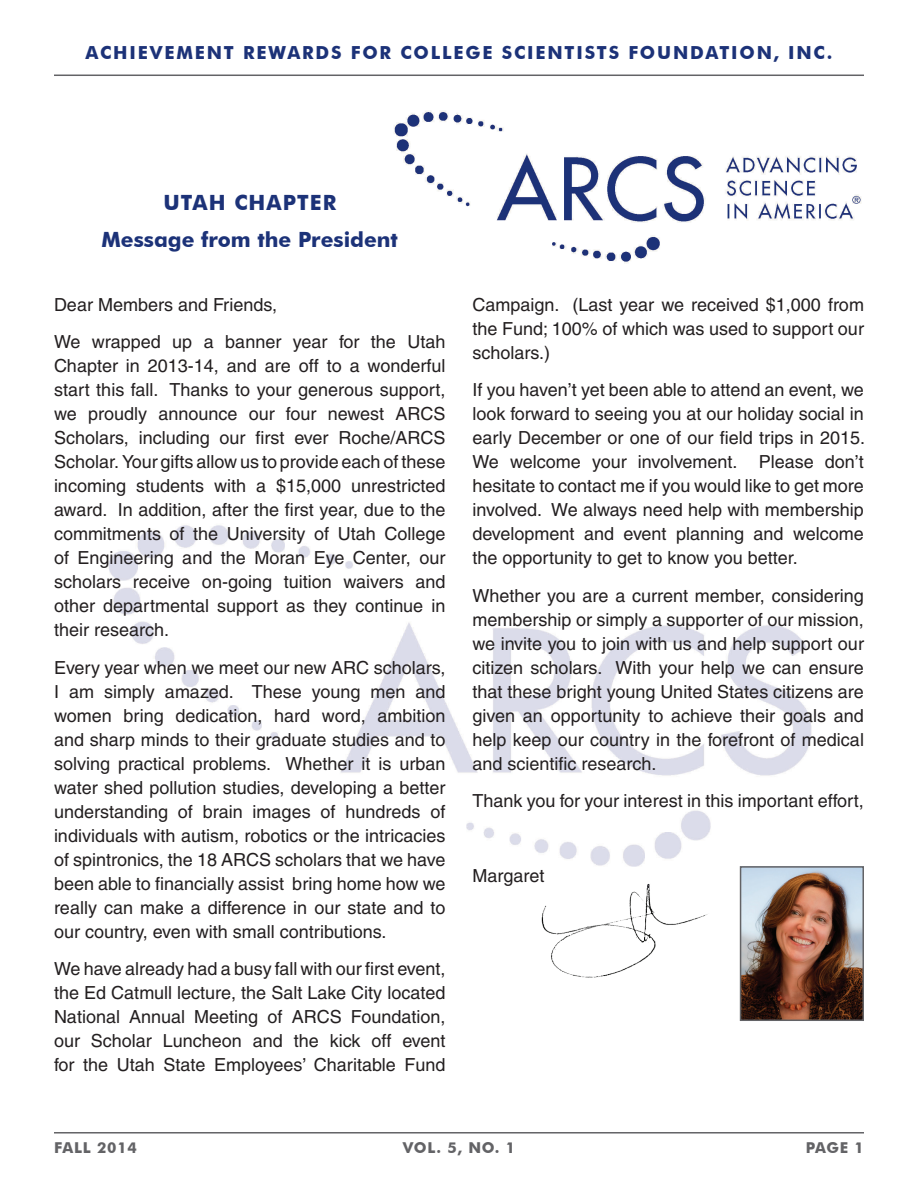
<style>
.page{position:relative;width:918px;height:1188px;background:#fff}
.page>*{position:absolute;margin:0;border:0;box-sizing:border-box;transform-origin:0 0}
.t1{font:700 21px/37.3px "Futura BT";color:#1c3278;text-align:center}
.t2{font:18px/24px "Helvetica CE";color:#231f20;text-align:justify}
.t3{font:700 18px "Futura BT";letter-spacing:.1em;color:#1c3278}
.t4{font:700 15px "Futura BT";letter-spacing:.05em;color:#636366}
</style>
<div class="page">
<img style="left:108px;top:525px;width:704px;height:363px">
<hr style="left:54px;top:75px;width:810px;height:1px;background:#636366">
<img style="left:394px;top:110px;width:468px;height:154px">
<img style="left:743px;top:869px;width:118px;height:149px">
<div style="left:740px;top:866px;width:124px;height:155px;border:2px solid #636366"></div>
<hr style="left:54px;top:1132px;width:810px;height:2px;background:#636366">
<img style="left:540px;top:881px;width:173px;height:97px">
<p class="t3" style="left:86px;top:42px;width:748px">ACHIEVEMENT REWARDS FOR COLLEGE SCIENTISTS FOUNDATION, INC.</p>
<p class="t1" style="left:101px;top:184px;width:298px">UTAH CHAPTER<br>Message from the President</p>
<p class="t2" style="left:54px;top:286px;width:393px;line-height:37.5px">Dear Members and Friends,<br>We wrapped up a banner year for the Utah</p>
<p class="t2" style="left:54px;top:354px;width:393px">Chapter in 2013-14, and are off to a wonderful start this fall. Thanks to your generous support, we proudly announce our four newest ARCS Scholars, including our first ever Roche/ARCS Scholar. Your gifts allow us to provide each of these incoming students with a $15,000 unrestricted award. In addition, after the first year, due to the commitments of the University of Utah College of Engineering and the Moran Eye Center, our scholars receive on-going tuition waivers and other departmental support as they continue in their research.</p>
<p class="t2" style="left:54px;top:656px;width:393px">Every year when we meet our new ARC scholars, I am simply amazed. These young men and women bring dedication, hard word, ambition and sharp minds to their graduate studies and to solving practical problems. Whether it is urban water shed pollution studies, developing a better understanding of brain images of hundreds of individuals with autism, robotics or the intricacies of spintronics, the 18 ARCS scholars that we have been able to financially assist bring home how we really can make a difference in our state and to our country, even with small contributions.</p>
<p class="t2" style="left:54px;top:957px;width:393px">We have already had a busy fall with our first event, the Ed Catmull lecture, the Salt Lake City located National Annual Meeting of ARCS Foundation, our Scholar Luncheon and the kick off event for the Utah State Employees’ Charitable Fund</p>
<p class="t2" style="left:472px;top:292px;width:393px">Campaign. (Last year we received $1,000 from the Fund; 100% of which was used to support our scholars.)</p>
<p class="t2" style="left:472px;top:378px;width:394px">If you haven’t yet been able to attend an event, we look forward to seeing you at our holiday social in early December or one of our field trips in 2015.<br>We welcome your involvement. Please don’t hesitate to contact me if you would like to get more involved. We always need help with membership development and event planning and welcome the opportunity to get to know you better.</p>
<p class="t2" style="left:472px;top:583px;width:393px">Whether you are a current member, considering membership or simply a supporter of our mission, we invite you to join with us and help support our citizen scholars. With your help we can ensure that these bright young United States citizens are given an opportunity to achieve their goals and help keep our country in the forefront of medical and scientific research.</p>
<p class="t2" style="left:472px;top:789px;width:393px">Thank you for your interest in this important effort,</p>
<p class="t2" style="left:472px;top:864px;width:74px">Margaret</p>
<p class="t4" style="left:54px;top:1139px;width:84px">FALL 2014</p>
<p class="t4" style="left:403px;top:1139px;width:114px">VOL. 5, NO. 1</p>
<p class="t4" style="left:806px;top:1139px;width:60px">PAGE 1</p>
</div>
